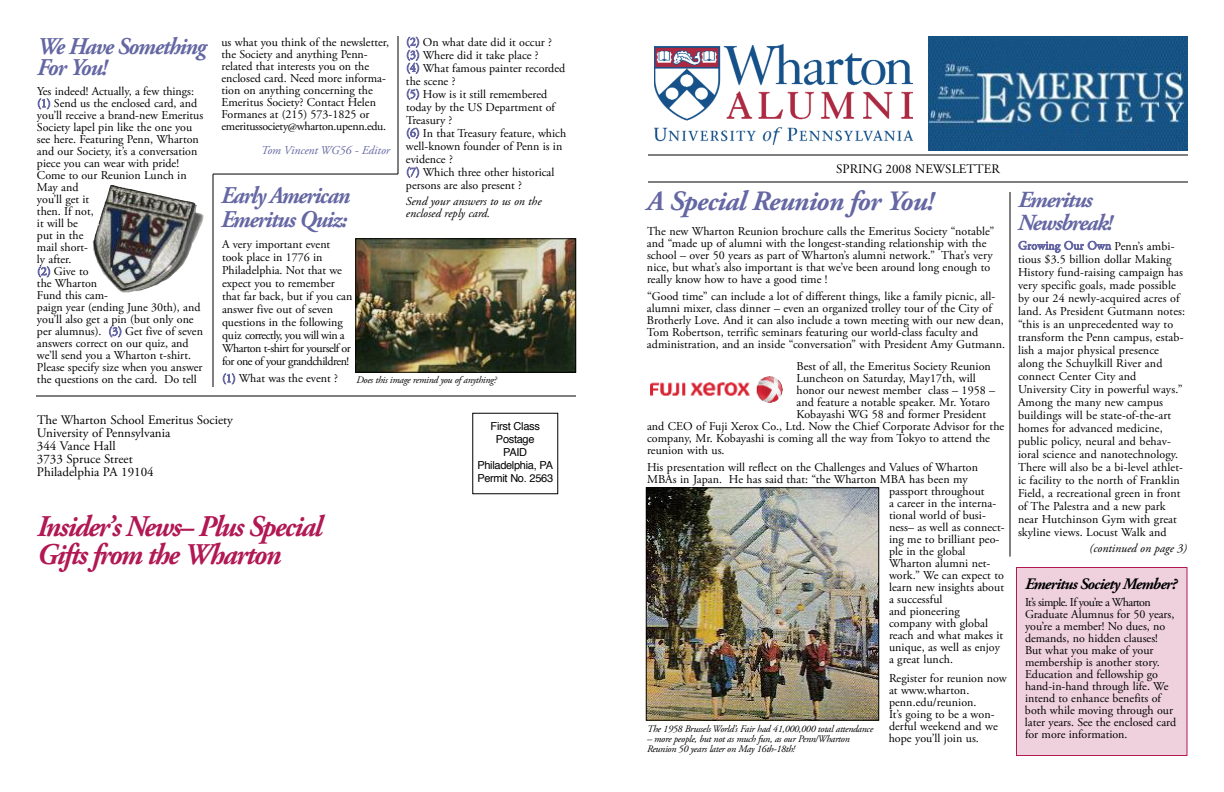
<style>
.page{position:relative;width:1224px;height:792px;background:#fff}
.page>*{position:absolute;margin:0;border:0;box-sizing:border-box;transform-origin:0 0}
.t1{font:italic 700 30px/28px "Adobe Garamond Pro";letter-spacing:-.05em;color:#b11854;scale:.95 1}
.t2{font:italic 700 28px "Adobe Garamond Pro";letter-spacing:-.025em;color:#6467a3}
.t3{font:italic 700 24px/24px "Adobe Garamond Pro";letter-spacing:-.05em;color:#6467a3;scale:.95 1}
.t4{font:italic 700 23px/23px "Adobe Garamond Pro";letter-spacing:-.055em;color:#6467a3}
.t5{font:italic 700 16px "Adobe Garamond Pro";letter-spacing:-.05em;color:#000}
.t6{font:13px/13px "Adobe Garamond Pro";color:#000}
.t7{font:12px/12px "Adobe Garamond Pro";letter-spacing:.005em;color:#000}
.t8{font:italic 12px/12px "Adobe Garamond Pro";color:#000}
.t9{font:italic 12px "Adobe Garamond Pro";color:#6467a3}
.t10{font:11px/13px "Helvetica";letter-spacing:-.03em;color:#000;text-align:center}
.t11{font:italic 10px/10px "Adobe Garamond Pro";letter-spacing:-.025em;color:#000}
.s1{color:#6467a3}
</style>
<div class="page">
<div style="left:1017px;top:568px;width:169px;height:187px;background:#efd1dd"></div>
<div style="left:1016px;top:567px;width:172px;height:189px;border:1px solid #b11854"></div>
<img style="left:654px;top:43px;width:259px;height:102px">
<hr style="left:648px;top:155px;width:540px;height:1px;background:#000">
<hr style="left:648px;top:182px;width:540px;height:1px;background:#000">
<hr style="left:1010px;top:192px;width:1px;height:365px;background:#000">
<img style="left:928px;top:36px;width:260px;height:115px">
<img style="left:648px;top:490px;width:229px;height:228px">
<div style="left:646px;top:488px;width:233px;height:232px;border:1px solid #000"></div>
<img style="left:650px;top:376px;width:133px;height:27px">
<img style="left:358px;top:240px;width:216px;height:130px">
<div style="left:356px;top:238px;width:220px;height:134px;border:1px solid #000"></div>
<hr style="left:213px;top:174px;width:1px;height:213px;background:#000">
<hr style="left:36px;top:396px;width:540px;height:1px;background:#000">
<img style="left:93px;top:185px;width:111px;height:107px">
<hr style="left:213px;top:174px;width:185px;height:1px;background:#000">
<hr style="left:398px;top:36px;width:1px;height:138px;background:#000">
<p class="t7" style="left:221px;top:37px;width:169px">us what you think of the newsletter, the Society and anything Penn&shy;related that interests you on the enclosed card. Need more informa&shy;tion on anything concerning the Emeritus Society? Contact Helen Formanes at (215) 573-1825 or emeritussociety@wharton.upenn.edu.</p>
<p class="t9" style="left:261px;top:145px;width:130px">Tom Vincent WG56 - Editor</p>
<p class="t7" style="left:406px;top:36px;width:162px;line-height:13px"><span class="s1">(2)</span> On what date did it occur ? <span class="s1">(3)</span> Where did it take place ?<br><span class="s1">(4)</span> What famous painter recorded the scene ?<br><span class="s1">(5)</span> How is it still remembered today by the US Department of<br>Treasury ?<br><span class="s1">(6)</span> In that Treasury feature, which well-known founder of Penn is in evidence ?<br><span class="s1">(7)</span> Which three other historical persons are also present ?</p>
<p class="t8" style="left:406px;top:196px;width:137px">Send your answers to us on the enclosed reply card.</p>
<h3 class="t3" style="left:37px;top:38px;width:180px;line-height:21px">We Have Something<br>For You!</h3>
<p class="t7" style="left:37px;top:86px;width:168px">Yes indeed! Actually, a few things: <span class="s1">(1)</span> Send us the enclosed card, and you’ll receive a brand-new Emeritus<br>Society lapel pin like the one you see here. Featuring Penn, Wharton and our Society, it’s a conversation piece you can wear with pride!<br>Come to our Reunion Lunch in<br>May and<br>you’ll get it<br>then. If not,<br>it will be<br>put in the<br>mail short-<br>ly after.<br><span class="s1">(2)</span> Give to<br>the Wharton<br>Fund this cam-<br>paign year (ending June 30th), and you’ll also get a pin (but only one per alumnus). <span class="s1">(3)</span> Get five of seven answers correct on our quiz, and we’ll send you a Wharton t-shirt.<br>Please specify size when you answer the questions on the card. Do tell</p>
<h3 class="t3" style="left:221px;top:185px;width:137px">Early American<br>Emeritus Quiz:</h3>
<p class="t7" style="left:222px;top:239px;width:132px;line-height:13px">A very important event took place in 1776 in<br>Philadelphia. Not that we expect you to remember that far back, but if you can answer five out of seven questions in the following quiz correctly, you will win a<br>Wharton t-shirt for yourself or for one of your grandchildren!</p>
<p class="t7" style="left:222px;top:373px;width:117px"><span class="s1">(1)</span> What was the event ?</p>
<p class="t11" style="left:356px;top:376px;width:142px">Does this image remind you of anything?</p>
<p class="t10" style="left:477px;top:420px;width:77px">First Class<br>Postage<br>PAID<br>Philadelphia, PA<br>Permit No. 2563</p>
<p class="t6" style="left:37px;top:415px;width:197px">The Wharton School Emeritus Society<br>University of Pennsylvania<br>344 Vance Hall<br>3733 Spruce Street<br>Philadelphia PA 19104</p>
<h1 class="t1" style="left:37px;top:515px;width:302px">Insider’s News– Plus Special<br>Giftsfrom the Wharton</h1>
<p class="t6" style="left:836px;top:164px;width:165px">SPRING 2008 NEWSLETTER</p>
<h2 class="t2" style="left:647px;top:190px;width:289px">A Special Reunion for You!</h2>
<p class="t7" style="left:647px;top:226px;width:349px">The new Wharton Reunion brochure calls the Emeritus Society “notable” and “made up of alumni with the longest-standing relationship with the school – over 50 years as part of Wharton’s alumni network.” That’s very nice, but what’s also important is that we’ve been around long enough to really know how to have a good time !</p>
<p class="t7" style="left:647px;top:291px;width:360px">“Good time” can include a lot of different things, like a family picnic, all&shy;alumni mixer, class dinner – even an organized trolley tour of the City of Brotherly Love. And it can also include a town meeting with our new dean, Tom Robertson, terrific seminars featuring our world-class faculty and administration, and an inside “conversation” with President Amy Gutmann.</p>
<p class="t7" style="left:796px;top:361px;width:196px">Best of all, the Emeritus Society Reunion</p>
<p class="t7" style="left:796px;top:373px;width:181px">Luncheon on Saturday, May17th, will</p>
<p class="t7" style="left:797px;top:385px;width:200px">honor our newest member class – 1958 –</p>
<p class="t7" style="left:796px;top:397px;width:195px">and feature a notable speaker. Mr. Yotaro</p>
<p class="t7" style="left:796px;top:409px;width:191px">Kobayashi WG 58 and former President</p>
<p class="t7" style="left:647px;top:421px;width:359px">and CEO of Fuji Xerox Co., Ltd. Now the Chief Corporate Advisor for the</p>
<p class="t7" style="left:647px;top:433px;width:345px">company, Mr. Kobayashi is coming all the way from Tokyo to attend the</p>
<p class="t7" style="left:647px;top:445px;width:79px">reunion with us.</p>
<p class="t7" style="left:647px;top:462px;width:333px">His presentation will reflect on the Challenges and Values of Wharton</p>
<p class="t7" style="left:647px;top:474px;width:322px">MBAs in Japan. He has said that: “the Wharton MBA has been my</p>
<p class="t7" style="left:889px;top:486px;width:97px">passport throughout</p>
<p class="t7" style="left:889px;top:498px;width:109px">a career in the interna-</p>
<p class="t7" style="left:889px;top:510px;width:98px">tional world of busi-</p>
<p class="t7" style="left:889px;top:522px;width:117px">ness– as well as connect-</p>
<p class="t7" style="left:889px;top:534px;width:112px">ing me to brilliant peo-</p>
<p class="t7" style="left:889px;top:546px;width:78px">ple in the global</p>
<p class="t7" style="left:889px;top:558px;width:103px">Wharton alumni net-</p>
<p class="t7" style="left:889px;top:570px;width:116px">work.” We can expect to</p>
<p class="t7" style="left:889px;top:582px;width:117px">learn new insights about</p>
<p class="t7" style="left:889px;top:594px;width:55px">a successful</p>
<p class="t7" style="left:889px;top:606px;width:72px">and pioneering</p>
<p class="t7" style="left:889px;top:618px;width:101px">company with global</p>
<p class="t7" style="left:889px;top:630px;width:116px">reach and what makes it</p>
<p class="t7" style="left:889px;top:642px;width:112px">unique, as well as enjoy</p>
<p class="t7" style="left:889px;top:654px;width:66px">a great lunch.</p>
<p class="t7" style="left:889px;top:673px;width:120px">Register for reunion now at www.wharton. penn.edu/reunion.<br>It’s going to be a won&shy;derful weekend and we hope you’ll join us.</p>
<p class="t11" style="left:647px;top:725px;width:228px">The 1958 Brussels World’s Fair had 41,000,000 total attendance</p>
<p class="t11" style="left:647px;top:735px;width:204px">– more people, but not as much fun, as our Penn/Wharton<br>Reunion 50 years later on May 16th-18th!</p>
<h3 class="t4" style="left:1018px;top:190px;width:96px">Emeritus<br>Newsbreak!</h3>
<p class="t7" style="left:1018px;top:240px;width:169px;line-height:13px"><span class="s1">Growing Our Own</span> Penn’s ambi&shy;tious $3.5 billion dollar Making<br>History fund-raising campaign has very specific goals, made possible by our 24 newly-acquired acres of land. As President Gutmann notes: “this is an unprecedented way to transform the Penn campus, estab&shy;lish a major physical presence along the Schuylkill River and connect Center City and<br>University City in powerful ways.”<br>Among the many new campus buildings will be state-of-the-art homes for advanced medicine, public policy, neural and behav&shy;ioral science and nanotechnology.<br>There will also be a bi-level athlet&shy;ic facility to the north of Franklin<br>Field, a recreational green in front of The Palestra and a new park near Hutchinson Gym with great skyline views. Locust Walk and</p>
<p class="t8" style="left:1090px;top:543px;width:99px">(continued on page 3)</p>
<h3 class="t5" style="left:1025px;top:578px;width:154px">Emeritus Society Member?</h3>
<p class="t7" style="left:1025px;top:597px;width:153px">It’s simple. If you’re a Wharton<br>Graduate Alumnus for 50 years, you’re a member! No dues, no demands, no hidden clauses!<br>But what you make of your membership is another story.<br>Education and fellowship go hand-in-hand through life. We intend to enhance benefits of both while moving through our later years. See the enclosed card for more information.</p>
</div>
